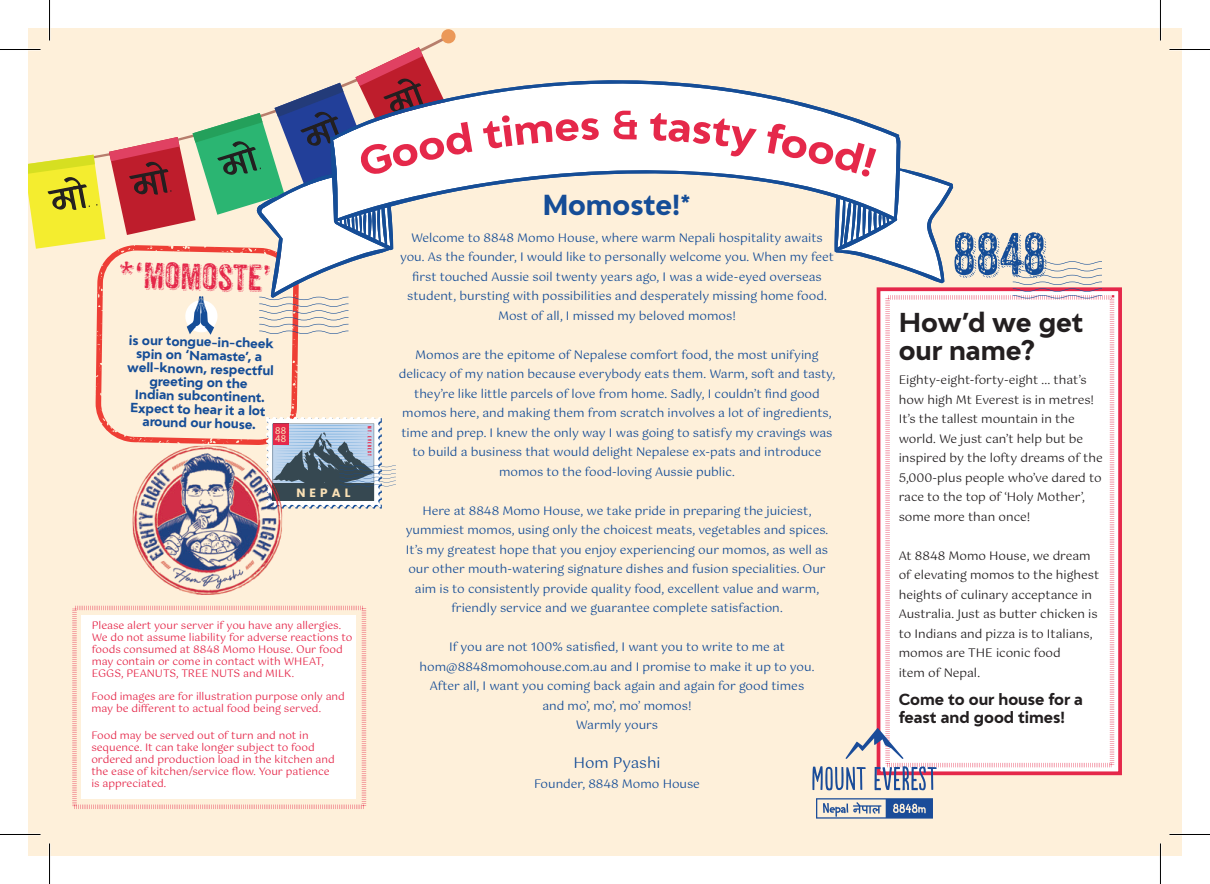
<style>
.page{position:relative;width:1210px;height:884px;background:#fff}
.page>*{position:absolute;margin:0;border:0;box-sizing:border-box;transform-origin:0 0}
.t1{font:57.6px "Anodyne Combined";color:#154d97}
.t2{font:35.4px "Anodyne Combined";color:#e5284a}
.t3{font:27px "Adlinnaka Bold Demo";color:#154d97}
.t4{font:25.5px/28.5px "Adlinnaka Bold Demo";color:#231f20}
.t5{font:15px/18px "Adlinnaka Bold Demo";color:#231f20}
.t6{font:15px "Gotu";color:#154d97}
.t7{font:12.3px/13.5px "Adlinnaka Bold Demo";color:#154d97;text-align:center}
.t8{font:12px/19.5px "Gotu";color:#154d97;text-align:center}
.t9{font:12px/19.5px "Gotu";color:#231f20}
.t10{font:700 12px "Poppins";letter-spacing:.34em;color:#fae1b6}
.t11{font:10.5px/12px "Gotu";color:#e5284a}
.t12{font:10.5px/7.6px "Bebas";color:#fae1b6}
.t13{font:700 condensed 5.1px "Coluna";letter-spacing:.22em;color:#e5284a}
</style>
<div class="page">
<div style="left:28px;top:28px;width:1153px;height:828px;background:#fef0da"></div>
<div style="left:82px;top:615px;width:274px;height:183px;background:#fff"></div>
<div style="left:876px;top:287px;width:245px;height:488px;background:#fff;border:4px solid #e5284a"></div>
<div style="left:441px;top:29px;width:15px;height:15px;background:#eb9858;border-radius:50%"></div>
<svg style="left:472px;top:80px;width:481px;height:218px"></svg>
<svg style="left:483px;top:115px;width:115px;height:33px"></svg>
<svg style="left:613px;top:111px;width:24px;height:28px"></svg>
<svg style="left:650px;top:113px;width:106px;height:44px"></svg>
<svg style="left:767px;top:124px;width:182px;height:156px"></svg>
<img style="left:133px;top:508px;width:149px;height:87px">
<svg style="left:1012px;top:261px;width:89px;height:37px"></svg>
<svg style="left:812px;top:766px;width:53px;height:24px"></svg>
<svg style="left:874px;top:766px;width:62px;height:24px"></svg>
<svg style="left:845px;top:728px;width:58px;height:31px"></svg>
<svg style="left:816px;top:798px;width:116px;height:21px"></svg>
<hr style="left:0;top:833px;width:40px;height:2px;background:#fff">
<hr style="left:1169px;top:833px;width:40px;height:2px;background:#fff">
<hr style="left:1159px;top:0;width:2px;height:40px;background:#fff">
<hr style="left:1159px;top:843px;width:2px;height:41px;background:#fff">
<hr style="left:0;top:49px;width:40px;height:1px;background:#000">
<hr style="left:1169px;top:49px;width:40px;height:1px;background:#000">
<hr style="left:0;top:834px;width:40px;height:1px;background:#000">
<hr style="left:1169px;top:834px;width:40px;height:1px;background:#000">
<hr style="left:49px;top:0;width:1px;height:40px;background:#000">
<hr style="left:49px;top:843px;width:1px;height:41px;background:#000">
<hr style="left:1159px;top:0;width:1px;height:40px;background:#000">
<hr style="left:1159px;top:843px;width:1px;height:41px;background:#000">
<svg style="left:28px;top:47px;width:444px;height:461px"></svg>
<h2 class="t2" style="left:119px;top:254px;width:154px;rotate:1deg">*‘Momoste’</h2>
<p class="t7" style="left:128px;top:335px;width:148px;rotate:1deg">is our tongue-in-cheek spin on ‘Namaste’, a well-known, respectful greeting on the<br>Indian subcontinent.<br>Expect to hear it a lot around our house.</p>
<p class="t12" style="left:275px;top:426px;width:13px">88<br>48</p>
<p class="t13" style="left:372px;top:426px;width:31px;rotate:90deg">Mt. Everest</p>
<p class="t10" style="left:296px;top:486px;width:56px">NEPAL</p>
<p class="t11" style="left:92px;top:619px;width:262px">Please alert your server if you have any allergies.<br>We do not assume liability for adverse reactions to foods consumed at 8848 Momo House. Our food may contain or come in contact with WHEAT, EGGS, PEANUTS, TREE NUTS and MILK.</p>
<p class="t11" style="left:91px;top:691px;width:255px">Food images are for illustration purpose only and may be different to actual food being served.</p>
<p class="t11" style="left:91px;top:729px;width:245px">Food may be served out of turn and not in sequence. It can take longer subject to food ordered and production load in the kitchen and the ease of kitchen/service flow. Your patience is appreciated.</p>
<h3 class="t3" style="left:543px;top:194px;width:149px">Momoste!*</h3>
<p class="t8" style="left:400px;top:228px;width:435px">Welcome to 8848 Momo House, where warm Nepali hospitality awaits you. As the founder, I would like to personally welcome you. When my feet first touched Aussie soil twenty years ago, I was a wide-eyed overseas student, bursting with possibilities and desperately missing home food.<br>Most of all, I missed my beloved momos!</p>
<p class="t8" style="left:398px;top:345px;width:438px">Momos are the epitome of Nepalese comfort food, the most unifying delicacy of my nation because everybody eats them. Warm, soft and tasty, they’re like little parcels of love from home. Sadly, I couldn’t find good momos here, and making them from scratch involves a lot of ingredients, time and prep. I knew the only way I was going to satisfy my cravings was to build a business that would delight Nepalese ex-pats and introduce momos to the food-loving Aussie public.</p>
<p class="t8" style="left:405px;top:501px;width:424px">Here at 8848 Momo House, we take pride in preparing the juiciest, yummiest momos, using only the choicest meats, vegetables and spices.<br>It’s my greatest hope that you enjoy experiencing our momos, as well as our other mouth-watering signature dishes and fusion specialities. Our aim is to consistently provide quality food, excellent value and warm, friendly service and we guarantee complete satisfaction.</p>
<p class="t8" style="left:419px;top:637px;width:396px">If you are not 100% satisfied, I want you to write to me at hom@8848momohouse.com.au and I promise to make it up to you.<br>After all, I want you coming back again and again for good times and mo’, mo’, mo’ momos!<br>Warmly yours</p>
<p class="t6" style="left:573px;top:754px;width:89px">Hom Pyashi</p>
<p class="t8" style="left:534px;top:774px;width:167px">Founder, 8848 Momo House</p>
<h1 class="t1" style="left:952px;top:219px;width:95px">8848</h1>
<h3 class="t4" style="left:898px;top:311px;width:186px">How’d we get our name?</h3>
<p class="t9" style="left:898px;top:370px;width:205px">Eighty-eight-forty-eight … that’s how high Mt Everest is in metres!<br>It’s the tallest mountain in the world. We just can’t help but be inspired by the lofty dreams of the<br>5,000-plus people who’ve dared to race to the top of ‘Holy Mother’, some more than once!</p>
<p class="t9" style="left:898px;top:546px;width:202px">At 8848 Momo House, we dream of elevating momos to the highest heights of culinary acceptance in<br>Australia. Just as butter chicken is to Indians and pizza is to Italians, momos are THE iconic food<br>item of Nepal.</p>
<p class="t5" style="left:898px;top:692px;width:186px">Come to our house for a feast and good times!</p>
</div>
